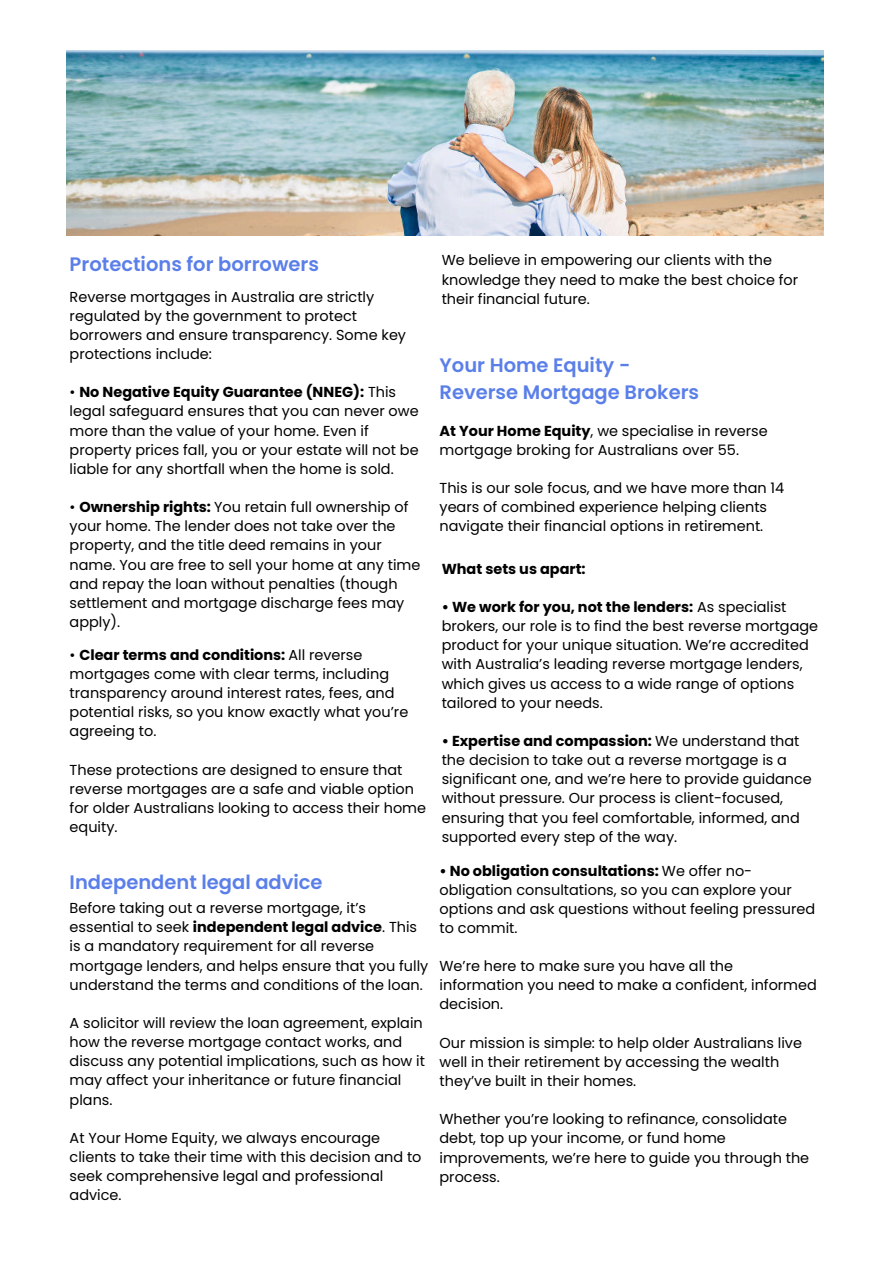
<style>
.page{position:relative;width:894px;height:1264px;background:#fff}
.page>*{position:absolute;margin:0;border:0;box-sizing:border-box;transform-origin:0 0}
.t1{font:600 19.5px/27px "Poppins";color:#5b7fe9}
.t2{font:14.4px/19.2px "Poppins";color:#000}
.t3{font:700 14.4px "Poppins";color:#000}
.s1{font-weight:700}
</style>
<div class="page">
<img style="left:66px;top:51px;width:757px;height:184px">
<h1 class="t1" style="left:70px;top:250px;width:251px">Protections for borrowers</h1>
<p class="t2" style="left:70px;top:287px;width:338px">Reverse mortgages in Australia are strictly regulated by the government to protect borrowers and ensure transparency. Some key protections include:</p>
<p class="t2" style="left:70px;top:383px;width:350px">• <span class="s1">No Negative Equity Guarantee (NNEG):</span> This legal safeguard ensures that you can never owe more than the value of your home. Even if property prices fall, you or your estate will not be liable for any shortfall when the home is sold.</p>
<p class="t2" style="left:70px;top:497px;width:352px">• <span class="s1">Ownership rights:</span> You retain full ownership of your home. The lender does not take over the property, and the title deed remains in your name. You are free to sell your home at any time and repay the loan without penalties (though settlement and mortgage discharge fees may apply).</p>
<p class="t2" style="left:70px;top:645px;width:340px">• <span class="s1">Clear terms and conditions:</span> All reverse mortgages come with clear terms, including transparency around interest rates, fees, and potential risks, so you know exactly what you’re agreeing to.</p>
<p class="t2" style="left:70px;top:760px;width:358px">These protections are designed to ensure that reverse mortgages are a safe and viable option for older Australians looking to access their home equity.</p>
<h1 class="t1" style="left:70px;top:868px;width:254px">Independent legal advice</h1>
<p class="t2" style="left:70px;top:898px;width:360px">Before taking out a reverse mortgage, it’s essential to seek <span class="s1">independent legal advice</span>. This is a mandatory requirement for all reverse mortgage lenders, and helps ensure that you fully understand the terms and conditions of the loan.</p>
<p class="t2" style="left:70px;top:1013px;width:357px">A solicitor will review the loan agreement, explain how the reverse mortgage contact works, and discuss any potential implications, such as how it may affect your inheritance or future financial plans.</p>
<p class="t2" style="left:70px;top:1128px;width:353px">At Your Home Equity, we always encourage clients to take their time with this decision and to seek comprehensive legal and professional advice.</p>
<p class="t2" style="left:441px;top:251px;width:358px">We believe in empowering our clients with the knowledge they need to make the best choice for their financial future.</p>
<h1 class="t1" style="left:439px;top:352px;width:261px">Your Home Equity -<br>Reverse Mortgage Brokers</h1>
<p class="t2" style="left:439px;top:421px;width:329px"><span class="s1">At Your Home Equity</span>, we specialise in reverse mortgage broking for Australians over 55.</p>
<p class="t2" style="left:439px;top:478px;width:346px">This is our sole focus, and we have more than 14 years of combined experience helping clients navigate their financial options in retirement.</p>
<p class="t3" style="left:441px;top:560px;width:145px">What sets us apart:</p>
<p class="t2" style="left:441px;top:597px;width:378px"><span class="s1">• We work for you, not the lenders:</span> As specialist brokers, our role is to find the best reverse mortgage product for your unique situation. We’re accredited with Australia’s leading reverse mortgage lenders, which gives us access to a wide range of options tailored to your needs.</p>
<p class="t2" style="left:441px;top:731px;width:371px"><span class="s1">• Expertise and compassion:</span> We understand that the decision to take out a reverse mortgage is a significant one, and we’re here to provide guidance without pressure. Our process is client-focused, ensuring that you feel comfortable, informed, and supported every step of the way.</p>
<p class="t2" style="left:439px;top:861px;width:377px"><span class="s1">• No obligation consultations:</span> We offer no&shy;obligation consultations, so you can explore your options and ask questions without feeling pressured to commit.</p>
<p class="t2" style="left:439px;top:956px;width:379px">We’re here to make sure you have all the information you need to make a confident, informed decision.</p>
<p class="t2" style="left:439px;top:1033px;width:364px">Our mission is simple: to help older Australians live well in their retirement by accessing the wealth they’ve built in their homes.</p>
<p class="t2" style="left:439px;top:1109px;width:371px">Whether you’re looking to refinance, consolidate debt, top up your income, or fund home improvements, we’re here to guide you through the process.</p>
</div>
